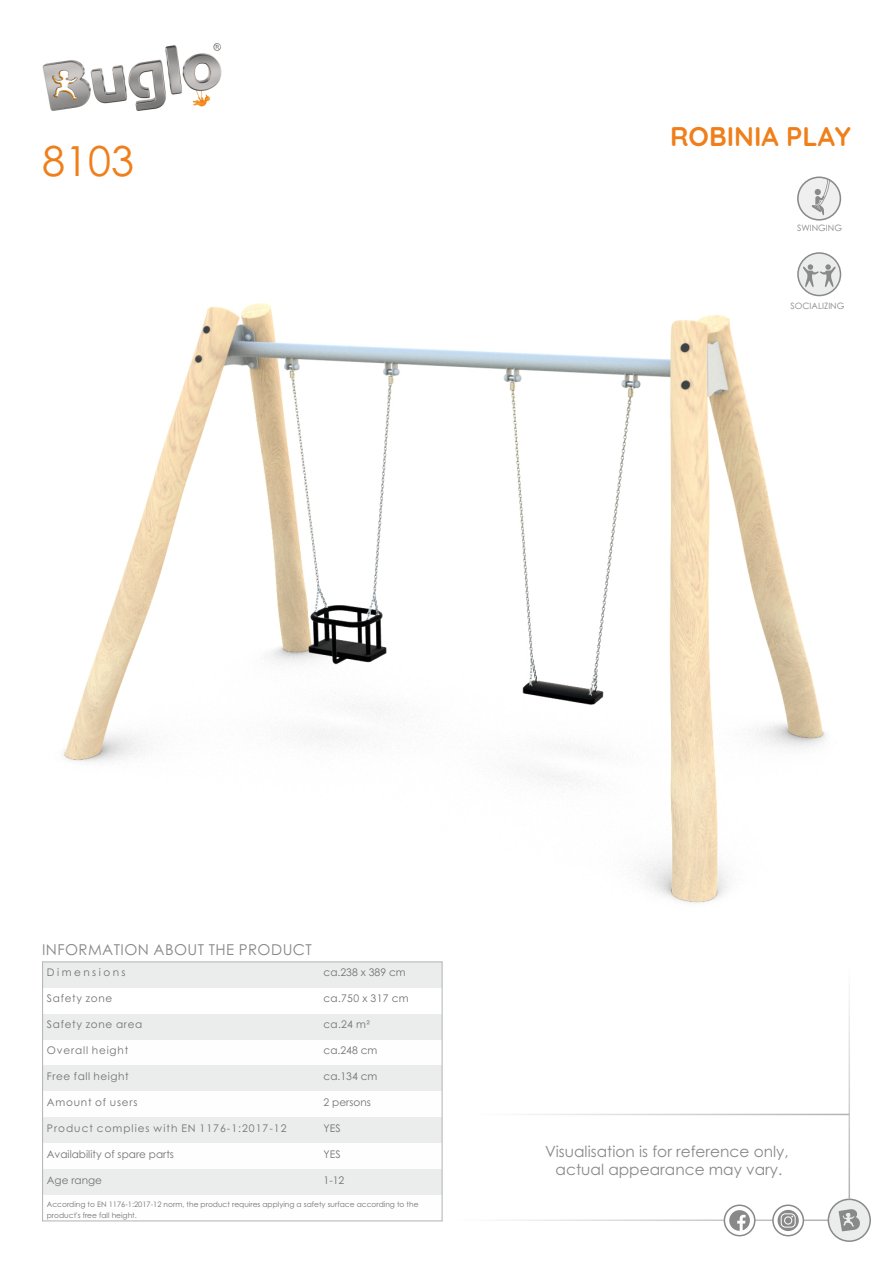
<style>
.page{position:relative;width:893px;height:1263px;background:#fff}
.page>*{position:absolute;margin:0;border:0;box-sizing:border-box;transform-origin:0 0}
.t1{font:41.4px "Century Gothic";color:#ef7f1a}
.t2{font:700 27px "Quicksand";color:#ef7f1a}
.t3{font:15.3px/18.3px "Century Gothic";color:#898989;text-align:center}
.t4{font:15px "Century Gothic";letter-spacing:.03em;color:#898989}
.t5{font:10.5px "Century Gothic";letter-spacing:.065em;color:#727271}
.t6{font:10.5px "Century Gothic";color:#727271}
.t7{font:10.5px "Century Gothic";letter-spacing:.095em;color:#727271}
.t8{font:10.5px "Century Gothic";letter-spacing:.025em;color:#727271}
.t9{font:10.5px "Century Gothic";letter-spacing:.235em;color:#727271}
.t10{font:8.7px "Century Gothic";color:#898989}
.t11{font:7.5px/11.2px "Century Gothic";color:#727271}
</style>
<div class="page">
<img style="left:63px;top:280px;width:778px;height:624px">
<hr style="left:456px;top:1219px;width:373px;height:2px;background:#b2b3b3">
<div style="left:43px;top:962px;width:276px;height:26px;background:#ebecec"></div>
<div style="left:319px;top:962px;width:123px;height:26px;background:#ebecec"></div>
<div style="left:43px;top:1014px;width:276px;height:25px;background:#ebecec"></div>
<div style="left:319px;top:1014px;width:123px;height:25px;background:#ebecec"></div>
<div style="left:43px;top:1065px;width:276px;height:26px;background:#ebecec"></div>
<div style="left:319px;top:1065px;width:123px;height:26px;background:#ebecec"></div>
<div style="left:43px;top:1117px;width:276px;height:26px;background:#ebecec"></div>
<div style="left:319px;top:1117px;width:123px;height:26px;background:#ebecec"></div>
<div style="left:43px;top:1169px;width:276px;height:26px;background:#ebecec"></div>
<div style="left:319px;top:1169px;width:123px;height:26px;background:#ebecec"></div>
<hr style="left:42px;top:961px;width:1px;height:260px;background:#b2b3b3">
<svg style="left:442px;top:1195px;width:1px;height:26px"></svg>
<hr style="left:442px;top:961px;width:1px;height:234px;background:#b2b3b3">
<hr style="left:42px;top:1220px;width:400px;height:1px;background:#b2b3b3">
<hr style="left:42px;top:961px;width:400px;height:1px;background:#b2b3b3">
<img style="left:42px;top:43px;width:180px;height:68px">
<div style="left:828px;top:1198px;width:43px;height:44px;background:#ebecec;border:2px solid #898989;border-radius:50%"></div>
<svg style="left:839px;top:1209px;width:21px;height:22px"></svg>
<svg style="left:724px;top:1204px;width:31px;height:32px"></svg>
<svg style="left:729px;top:1210px;width:21px;height:21px"></svg>
<svg style="left:772px;top:1204px;width:32px;height:32px"></svg>
<svg style="left:778px;top:1210px;width:21px;height:21px"></svg>
<svg style="left:781px;top:1213px;width:15px;height:14px"></svg>
<hr style="left:848px;top:963px;width:2px;height:236px;background:#b2b3b3">
<hr style="left:477px;top:1114px;width:372px;height:1px;background:#b2b3b3">
<div style="left:798px;top:177px;width:42px;height:43px;background:#efeff0;border-radius:50%"></div>
<div style="left:797px;top:176px;width:44px;height:45px;border:2px solid #898989;border-radius:50%"></div>
<svg style="left:820px;top:180px;width:10px;height:25px"></svg>
<svg style="left:812px;top:179px;width:16px;height:36px"></svg>
<svg style="left:797px;top:252px;width:44px;height:44px"></svg>
<svg style="left:803px;top:264px;width:33px;height:23px"></svg>
<h1 class="t1" style="left:42px;top:145px;width:93px">8103</h1>
<h2 class="t2" style="left:670px;top:119px;width:183px">ROBINIA PLAY</h2>
<p class="t10" style="left:797px;top:225px;width:47px">SWINGING</p>
<p class="t10" style="left:790px;top:302px;width:55px">SOCIALIZING</p>
<h3 class="t4" style="left:42px;top:944px;width:271px">INFORMATION ABOUT THE PRODUCT</h3>
<h3 class="t9" style="left:47px;top:968px;width:80px">Dimensions</h3>
<h3 class="t6" style="left:324px;top:968px;width:84px">ca.238 x 389 cm</h3>
<h3 class="t5" style="left:47px;top:994px;width:67px">Safety zone</h3>
<h3 class="t8" style="left:324px;top:994px;width:87px">ca.750 x 317 cm</h3>
<h3 class="t5" style="left:47px;top:1020px;width:97px">Safety zone area</h3>
<h3 class="t5" style="left:324px;top:1020px;width:48px">ca.24 m²</h3>
<h3 class="t5" style="left:47px;top:1046px;width:83px">Overall height</h3>
<h3 class="t5" style="left:324px;top:1046px;width:55px">ca.248 cm</h3>
<h3 class="t5" style="left:47px;top:1072px;width:83px">Free fall height</h3>
<h3 class="t5" style="left:324px;top:1072px;width:55px">ca.134 cm</h3>
<h3 class="t5" style="left:47px;top:1098px;width:92px">Amount of users</h3>
<h3 class="t6" style="left:324px;top:1098px;width:49px">2 persons</h3>
<h3 class="t7" style="left:47px;top:1124px;width:241px">Product complies with EN 1176-1:2017-12</h3>
<h3 class="t5" style="left:324px;top:1124px;width:19px">YES</h3>
<h3 class="t6" style="left:47px;top:1150px;width:129px">Availability of spare parts</h3>
<h3 class="t5" style="left:324px;top:1150px;width:19px">YES</h3>
<h3 class="t6" style="left:47px;top:1176px;width:57px">Age range</h3>
<h3 class="t5" style="left:324px;top:1176px;width:22px">1-12</h3>
<p class="t11" style="left:47px;top:1199px;width:373px">According to EN 1176-1:2017-12 norm, the product requires applying a safety surface according to the product's free fall height.</p>
<h3 class="t3" style="left:545px;top:1143px;width:245px">Visualisation is for reference only, actual appearance may vary.</h3>
</div>
